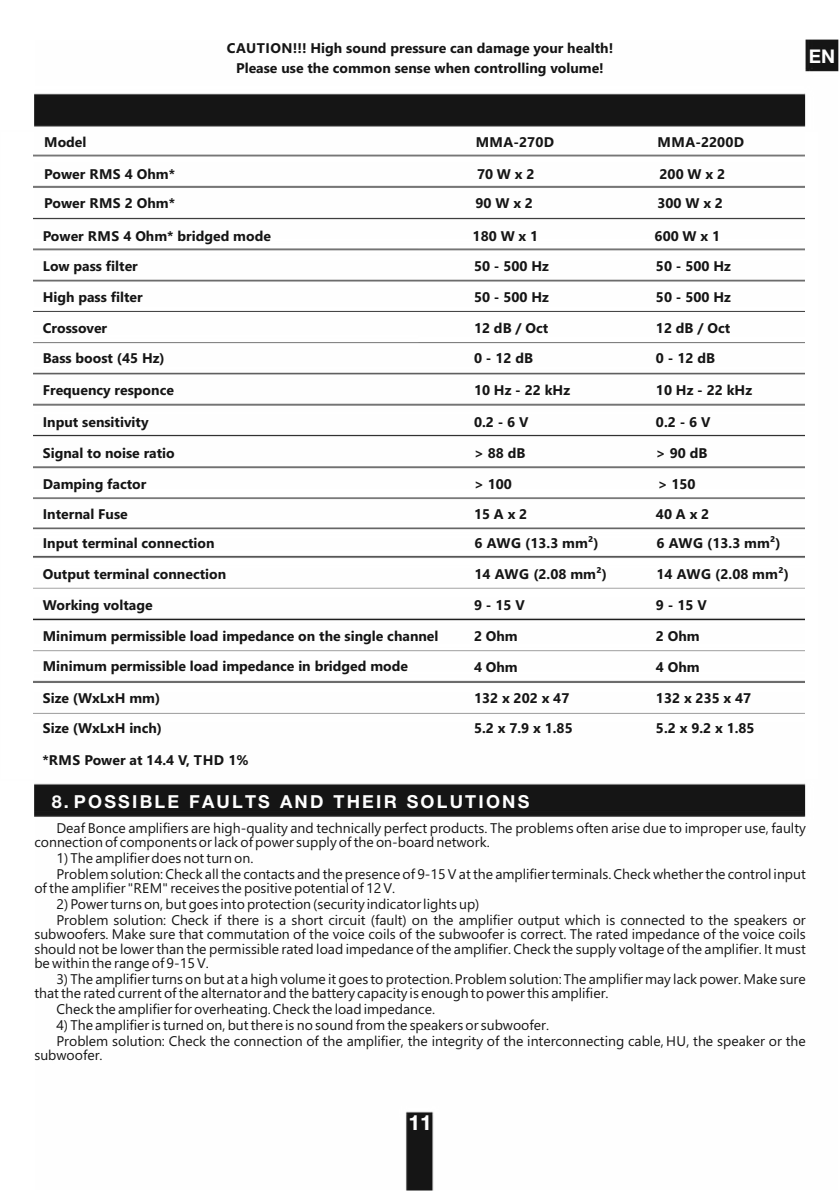
<style>
.page{position:relative;width:840px;height:1191px;background:#fff}
.page>*{position:absolute;margin:0;border:0;box-sizing:border-box;transform-origin:0 0}
.t1{font:700 21px "Helvetica Neue Cyr";color:#fefefe}
.t2{font:700 19px "Helvetica Neue Cyr";color:#fefefe}
.t3{font:700 18px "Helvetica Neue Cyr";letter-spacing:.12em;color:#fefefe}
.t4{font:14px/14px "Segoe UI";color:#151515}
.t5{font:700 14px/29.4px "Segoe UI";color:#151515}
</style>
<div class="page">
<img style="left:34px;top:40px;width:803px;height:1150px">
<p class="t5" style="left:227px;top:39px;width:388px;line-height:20px;text-align:center">CAUTION!!! High sound pressure can damage your health!<br>Please use the common sense when controlling volume!</p>
<h2 class="t2" style="left:808px;top:49px;width:28px">EN</h2>
<p class="t5" style="left:44px;top:128px;width:44px">Model</p>
<p class="t5" style="left:475px;top:128px;width:80px">MMA-270D</p>
<p class="t5" style="left:657px;top:128px;width:88px">MMA-2200D</p>
<p class="t5" style="left:44px;top:161px;width:132px">Power RMS 4 Ohm*<br>Power RMS 2 Ohm*</p>
<p class="t5" style="left:475px;top:161px;width:61px">70 W x 2<br>90 W x 2</p>
<p class="t5" style="left:657px;top:161px;width:69px">200 W x 2<br>300 W x 2</p>
<p class="t5" style="left:43px;top:222px;width:229px;line-height:30.6px">Power RMS 4 Ohm* bridged mode<br>Low pass filter</p>
<p class="t5" style="left:43px;top:284px;width:101px">High pass filter</p>
<p class="t5" style="left:472px;top:222px;width:78px;line-height:30.6px">180 W х 1<br>50 - 500 Hz</p>
<p class="t5" style="left:473px;top:284px;width:76px">50 - 500 Hz</p>
<p class="t5" style="left:654px;top:222px;width:78px;line-height:30.6px">600 W х 1<br>50 - 500 Hz</p>
<p class="t5" style="left:655px;top:284px;width:76px">50 - 500 Hz</p>
<p class="t5" style="left:43px;top:314px;width:66px">Crossover</p>
<p class="t5" style="left:473px;top:314px;width:76px">12 dB / Oct</p>
<p class="t5" style="left:655px;top:314px;width:76px">12 dB / Oct</p>
<p class="t5" style="left:43px;top:345px;width:123px">Bass boost (45 Hz)</p>
<p class="t5" style="left:473px;top:345px;width:61px">0 - 12 dB</p>
<p class="t5" style="left:655px;top:345px;width:61px">0 - 12 dB</p>
<p class="t5" style="left:473px;top:377px;width:97px">10 Hz - 22 kHz</p>
<p class="t5" style="left:473px;top:408px;width:56px;line-height:30.8px">0.2 - 6 V &gt; 88 dB</p>
<p class="t5" style="left:43px;top:377px;width:133px">Frequency responce</p>
<p class="t5" style="left:43px;top:408px;width:133px;line-height:30.8px">Input sensitivity<br>Signal to noise ratio</p>
<p class="t5" style="left:43px;top:471px;width:105px">Damping factor</p>
<p class="t5" style="left:473px;top:471px;width:39px">&gt; 100</p>
<p class="t5" style="left:655px;top:377px;width:97px">10 Hz - 22 kHz</p>
<p class="t5" style="left:655px;top:408px;width:56px;line-height:30.8px">0.2 - 6 V &gt; 90 dB</p>
<p class="t5" style="left:657px;top:471px;width:39px">&gt; 150</p>
<p class="t5" style="left:43px;top:500px;width:86px">Internal Fuse</p>
<p class="t5" style="left:473px;top:500px;width:55px">15 A x 2</p>
<p class="t5" style="left:655px;top:500px;width:55px">40 A x 2</p>
<p class="t5" style="left:43px;top:529px;width:173px">Input terminal connection</p>
<p class="t5" style="left:43px;top:560px;width:185px">Output terminal connection</p>
<p class="t5" style="left:43px;top:592px;width:111px">Working voltage</p>
<p class="t5" style="left:474px;top:529px;width:126px">6 AWG (13.3 mm²)</p>
<p class="t5" style="left:474px;top:560px;width:134px">14 AWG (2.08 mm²)</p>
<p class="t5" style="left:473px;top:592px;width:52px">9 - 15 V</p>
<p class="t5" style="left:656px;top:529px;width:126px">6 AWG (13.3 mm²)</p>
<p class="t5" style="left:656px;top:560px;width:134px">14 AWG (2.08 mm²)</p>
<p class="t5" style="left:655px;top:592px;width:52px">9 - 15 V</p>
<p class="t5" style="left:43px;top:622px;width:397px">Minimum permissible load impedance on the single channel<br>Minimum permissible load impedance in bridged mode</p>
<p class="t5" style="left:473px;top:623px;width:45px">2 Ohm</p>
<p class="t5" style="left:473px;top:654px;width:45px">4 Ohm</p>
<p class="t5" style="left:655px;top:623px;width:45px">2 Ohm</p>
<p class="t5" style="left:655px;top:654px;width:45px">4 Ohm</p>
<p class="t5" style="left:43px;top:684px;width:119px">Size (WхLхH mm)</p>
<p class="t5" style="left:473px;top:684px;width:97px">132 x 202 х 47</p>
<p class="t5" style="left:655px;top:684px;width:97px">132 x 235 х 47</p>
<p class="t5" style="left:43px;top:715px;width:121px">Size (WхLхH inch)</p>
<p class="t5" style="left:473px;top:715px;width:100px">5.2 x 7.9 х 1.85</p>
<p class="t5" style="left:655px;top:715px;width:100px">5.2 x 9.2 х 1.85</p>
<p class="t5" style="left:42px;top:746px;width:207px">*RMS Power at 14.4 V, THD 1%</p>
<p class="t3" style="left:52px;top:795px;width:479px">8. POSSIBLE FAULTS AND THEIR SOLUTIONS</p>
<p class="t4" style="left:34px;top:822px;width:772px;text-indent:22px">Deaf Bonce amplifiers are high-quality and technically perfect products. The problems often arise due to improper use, faulty connection of components or lack of power supply of the on-board network.</p>
<p class="t4" style="left:56px;top:851px;width:750px;line-height:16px">1) The amplifier does not turn on.<br>Problem solution: Check all the contacts and the presence of 9-15 V at the amplifier terminals. Check whether the control input</p>
<p class="t4" style="left:34px;top:882px;width:362px">of the amplifier "REM" receives the positive potential of 12 V.</p>
<p class="t4" style="left:56px;top:897px;width:750px;line-height:16px">2) Power turns on, but goes into protection (security indicator lights up)<br>Problem solution: Check if there is a short circuit (fault) on the amplifier output which is connected to the speakers or</p>
<p class="t4" style="left:34px;top:928px;width:772px;text-align:justify">subwoofers. Make sure that commutation of the voice coils of the subwoofer is correct. The rated impedance of the voice coils should not be lower than the permissible rated load impedance of the amplifier. Check the supply voltage of the amplifier. It must be within the range of 9-15 V.</p>
<p class="t4" style="left:34px;top:973px;width:772px;text-indent:22px">3) The amplifier turns on but at a high volume it goes to protection. Problem solution: The amplifier may lack power. Make sure that the rated current of the alternator and the battery capacity is enough to power this amplifier.</p>
<p class="t4" style="left:56px;top:1003px;width:380px">Check the amplifier for overheating. Check the load impedance.</p>
<p class="t4" style="left:56px;top:1018px;width:750px;line-height:16px">4) The amplifier is turned on, but there is no sound from the speakers or subwoofer.<br>Problem solution: Check the connection of the amplifier, the integrity of the interconnecting cable, HU, the speaker or the</p>
<p class="t4" style="left:34px;top:1049px;width:70px">subwoofer.</p>
<h1 class="t1" style="left:408px;top:1115px;width:25px">11</h1>
</div>
